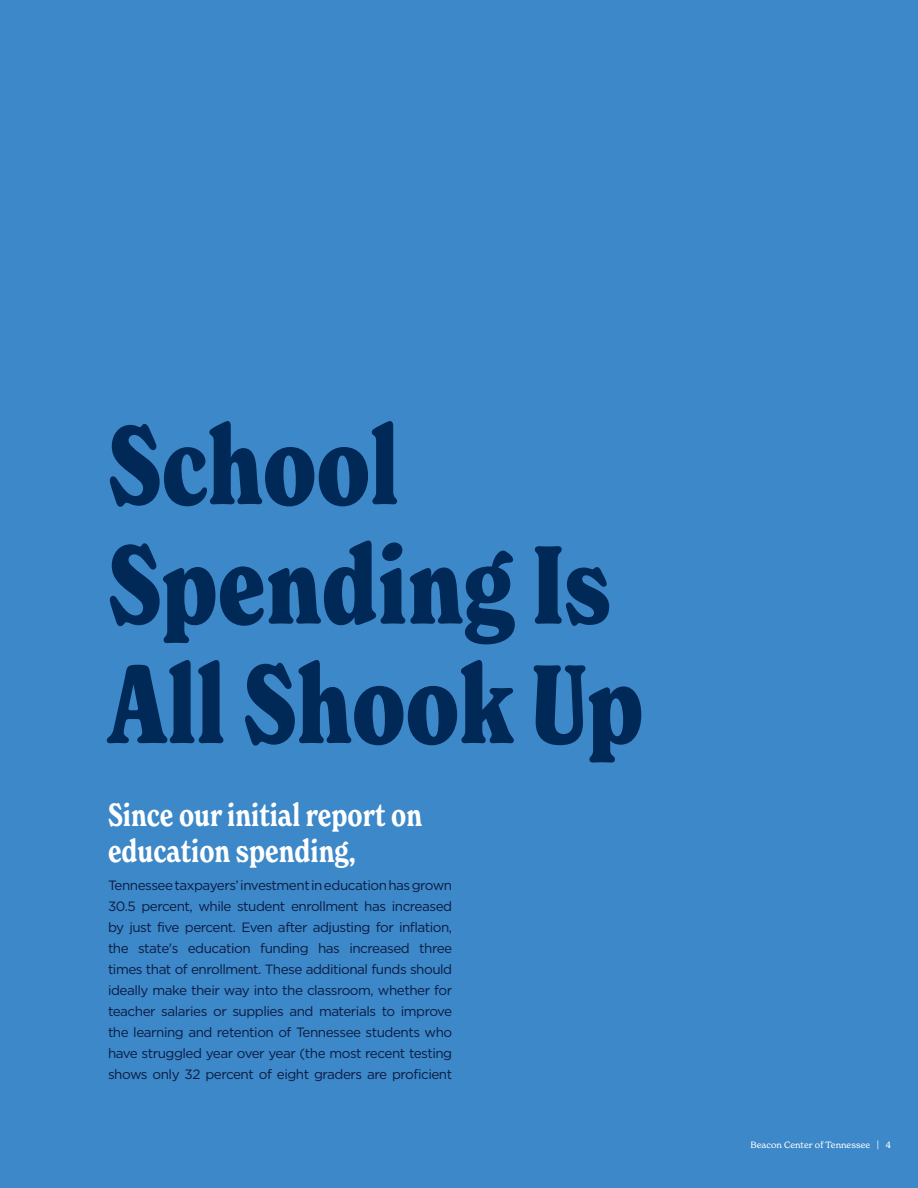
<style>
.page{position:relative;width:918px;height:1188px;background:#3c88c8}
.page>*{position:absolute;margin:0;border:0;box-sizing:border-box;transform-origin:0 0}
.t1{font:700 condensed 108px/119.4px "New Spirit";color:#002958}
.t2{font:600 condensed 31.5px/36px "New Spirit";color:#fff}
.t3{font:13.5px/21px "Gotham";letter-spacing:-.035em;color:#0c1b41;text-align:justify}
.t4{font:9px "New Spirit";color:#fff}
</style>
<div class="page">
<h1 class="t1" style="left:108px;top:407px;width:537px">School<br>Spending Is<br>All Shook Up</h1>
<h2 class="t2" style="left:108px;top:797px;width:316px">Since our initial report on education spending,</h2>
<p class="t3" style="left:108px;top:874px;width:346px">Tennessee taxpayers’ investment in education has grown 30.5 percent, while student enrollment has increased by just five percent. Even after adjusting for inflation, the state's education funding has increased three times that of enrollment. These additional funds should ideally make their way into the classroom, whether for teacher salaries or supplies and materials to improve the learning and retention of Tennessee students who have struggled year over year (the most recent testing shows only 32 percent of eight graders are proficient</p>
<p class="t4" style="left:750px;top:1139px;width:142px">Beacon Center of Tennessee | 4</p>
</div>
